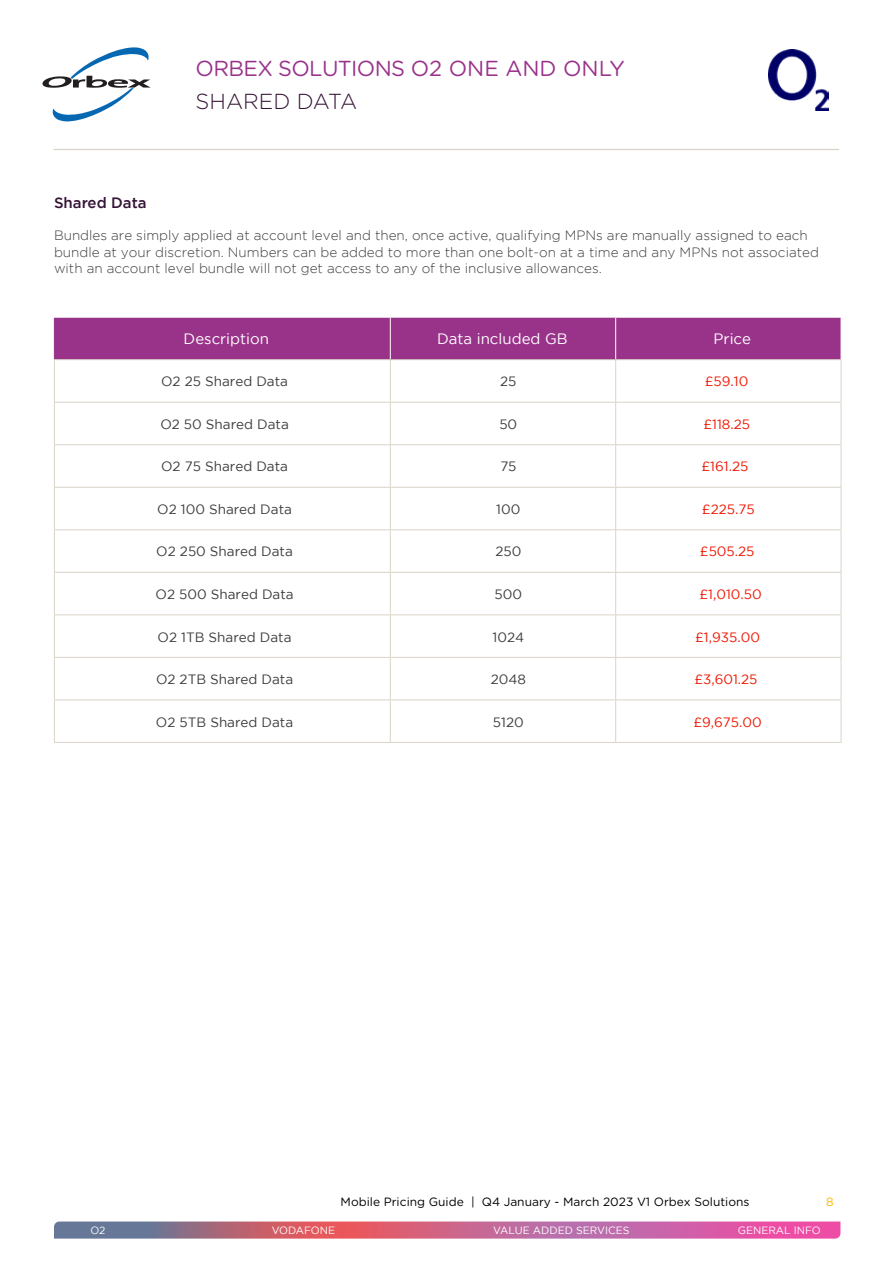
<style>
.page{position:relative;width:893px;height:1263px;background:#fff}
.page>*{position:absolute;margin:0;border:0;box-sizing:border-box;transform-origin:0 0}
.t1{font:21.75px "Gotham Rounded";letter-spacing:-.03em;color:#99338a}
.t2{font:300 21.75px "Gotham Rounded";color:#351436}
.t3{font:15px "Gotham";color:#fff}
.t4{font:500 15px "Gotham";color:#351436}
.t5{font:300 13.5px/16.5px "Gotham";color:#3c3c3b}
.t6{font:13.5px "Gotham";color:#3c3c3b}
.t7{font:13.5px "Gotham";color:#ef1600}
.t8{font:12px "Gotham Rounded";color:#000}
.t9{font:12px "Gotham Rounded";color:#fbba00}
.t10{font:10.5px "Gotham";color:#fff}
</style>
<div class="page">
<hr style="left:54px;top:149px;width:785px;height:1px;background:#dad4c8">
<svg style="left:54px;top:1221px;width:786px;height:17px;background:#c06893"></svg>
<div style="left:55px;top:318px;width:786px;height:41px;background:#99338a"></div>
<div style="left:390px;top:317px;width:226px;height:43px;background:#99338a"></div>
<hr style="left:54px;top:318px;width:1px;height:41px;background:#99338a">
<hr style="left:390px;top:317px;width:226px;height:1px;background:#fff">
<hr style="left:390px;top:318px;width:1px;height:41px;background:#fff">
<hr style="left:615px;top:318px;width:1px;height:41px;background:#fff">
<hr style="left:54px;top:359px;width:336px;height:1px;background:#dad4c8">
<hr style="left:54px;top:360px;width:1px;height:42px;background:#dad4c8">
<hr style="left:390px;top:359px;width:226px;height:1px;background:#dad4c8">
<hr style="left:390px;top:360px;width:1px;height:42px;background:#dad4c8">
<hr style="left:616px;top:359px;width:225px;height:1px;background:#dad4c8">
<hr style="left:615px;top:360px;width:1px;height:42px;background:#dad4c8">
<hr style="left:841px;top:360px;width:1px;height:42px;background:#dad4c8">
<hr style="left:54px;top:402px;width:336px;height:1px;background:#dad4c8">
<hr style="left:54px;top:403px;width:1px;height:41px;background:#dad4c8">
<hr style="left:390px;top:402px;width:226px;height:1px;background:#dad4c8">
<hr style="left:390px;top:403px;width:1px;height:41px;background:#dad4c8">
<hr style="left:616px;top:402px;width:225px;height:1px;background:#dad4c8">
<hr style="left:615px;top:403px;width:1px;height:41px;background:#dad4c8">
<hr style="left:841px;top:403px;width:1px;height:41px;background:#dad4c8">
<hr style="left:54px;top:444px;width:336px;height:1px;background:#dad4c8">
<hr style="left:54px;top:445px;width:1px;height:42px;background:#dad4c8">
<hr style="left:390px;top:444px;width:226px;height:1px;background:#dad4c8">
<hr style="left:390px;top:445px;width:1px;height:42px;background:#dad4c8">
<hr style="left:616px;top:444px;width:225px;height:1px;background:#dad4c8">
<hr style="left:615px;top:445px;width:1px;height:42px;background:#dad4c8">
<hr style="left:841px;top:445px;width:1px;height:42px;background:#dad4c8">
<hr style="left:54px;top:487px;width:336px;height:1px;background:#dad4c8">
<hr style="left:54px;top:488px;width:1px;height:41px;background:#dad4c8">
<hr style="left:390px;top:487px;width:226px;height:1px;background:#dad4c8">
<hr style="left:390px;top:488px;width:1px;height:41px;background:#dad4c8">
<hr style="left:616px;top:487px;width:225px;height:1px;background:#dad4c8">
<hr style="left:615px;top:488px;width:1px;height:41px;background:#dad4c8">
<hr style="left:841px;top:488px;width:1px;height:41px;background:#dad4c8">
<hr style="left:54px;top:529px;width:336px;height:1px;background:#dad4c8">
<hr style="left:54px;top:530px;width:1px;height:42px;background:#dad4c8">
<hr style="left:390px;top:529px;width:226px;height:1px;background:#dad4c8">
<hr style="left:390px;top:530px;width:1px;height:42px;background:#dad4c8">
<hr style="left:616px;top:529px;width:225px;height:1px;background:#dad4c8">
<hr style="left:615px;top:530px;width:1px;height:42px;background:#dad4c8">
<hr style="left:841px;top:530px;width:1px;height:42px;background:#dad4c8">
<hr style="left:54px;top:572px;width:336px;height:1px;background:#dad4c8">
<hr style="left:54px;top:573px;width:1px;height:41px;background:#dad4c8">
<hr style="left:390px;top:572px;width:226px;height:1px;background:#dad4c8">
<hr style="left:390px;top:573px;width:1px;height:41px;background:#dad4c8">
<hr style="left:616px;top:572px;width:225px;height:1px;background:#dad4c8">
<hr style="left:615px;top:573px;width:1px;height:41px;background:#dad4c8">
<hr style="left:841px;top:573px;width:1px;height:41px;background:#dad4c8">
<hr style="left:54px;top:614px;width:336px;height:1px;background:#dad4c8">
<hr style="left:54px;top:615px;width:1px;height:42px;background:#dad4c8">
<hr style="left:54px;top:657px;width:336px;height:1px;background:#dad4c8">
<hr style="left:54px;top:658px;width:1px;height:41px;background:#dad4c8">
<hr style="left:54px;top:699px;width:336px;height:1px;background:#dad4c8">
<hr style="left:54px;top:700px;width:1px;height:42px;background:#dad4c8">
<hr style="left:54px;top:742px;width:336px;height:1px;background:#dad4c8">
<hr style="left:390px;top:614px;width:226px;height:1px;background:#dad4c8">
<hr style="left:390px;top:615px;width:1px;height:42px;background:#dad4c8">
<hr style="left:390px;top:657px;width:226px;height:1px;background:#dad4c8">
<hr style="left:390px;top:658px;width:1px;height:41px;background:#dad4c8">
<hr style="left:390px;top:699px;width:226px;height:1px;background:#dad4c8">
<hr style="left:390px;top:700px;width:1px;height:42px;background:#dad4c8">
<hr style="left:390px;top:742px;width:226px;height:1px;background:#dad4c8">
<hr style="left:616px;top:614px;width:225px;height:1px;background:#dad4c8">
<hr style="left:615px;top:615px;width:1px;height:42px;background:#dad4c8">
<hr style="left:841px;top:615px;width:1px;height:42px;background:#dad4c8">
<hr style="left:616px;top:657px;width:225px;height:1px;background:#dad4c8">
<hr style="left:615px;top:658px;width:1px;height:41px;background:#dad4c8">
<hr style="left:841px;top:658px;width:1px;height:41px;background:#dad4c8">
<hr style="left:616px;top:699px;width:225px;height:1px;background:#dad4c8">
<hr style="left:615px;top:700px;width:1px;height:42px;background:#dad4c8">
<hr style="left:841px;top:700px;width:1px;height:42px;background:#dad4c8">
<hr style="left:616px;top:742px;width:225px;height:1px;background:#dad4c8">
<svg style="left:42px;top:47px;width:108px;height:74px"></svg>
<img style="left:769px;top:50px;width:60px;height:61px">
<h1 class="t1" style="left:196px;top:53px;width:431px">ORBEX SOLUTIONS O2 ONE AND ONLY</h1>
<h1 class="t2" style="left:196px;top:87px;width:163px">SHARED DATA</h1>
<p class="t4" style="left:54px;top:194px;width:94px">Shared Data</p>
<p class="t5" style="left:54px;top:227px;width:766px">Bundles are simply applied at account level and then, once active, qualifying MPNs are manually assigned to each bundle at your discretion. Numbers can be added to more than one bolt-on at a time and any MPNs not associated with an account level bundle will not get access to any of the inclusive allowances.</p>
<p class="t3" style="left:184px;top:331px;width:87px">Description</p>
<p class="t3" style="left:437px;top:331px;width:132px">Data included GB</p>
<p class="t3" style="left:714px;top:331px;width:39px">Price</p>
<p class="t6" style="left:161px;top:374px;width:128px">O2 25 Shared Data</p>
<p class="t6" style="left:500px;top:374px;width:18px">25</p>
<p class="t7" style="left:705px;top:374px;width:45px">£59.10</p>
<p class="t6" style="left:160px;top:417px;width:130px">O2 50 Shared Data</p>
<p class="t6" style="left:499px;top:417px;width:19px">50</p>
<p class="t7" style="left:704px;top:417px;width:48px">£118.25</p>
<p class="t6" style="left:161px;top:459px;width:128px">O2 75 Shared Data</p>
<p class="t6" style="left:500px;top:459px;width:17px">75</p>
<p class="t7" style="left:702px;top:459px;width:48px">£161.25</p>
<p class="t6" style="left:157px;top:502px;width:136px">O2 100 Shared Data</p>
<p class="t6" style="left:496px;top:502px;width:26px">100</p>
<p class="t7" style="left:702px;top:502px;width:54px">£225.75</p>
<p class="t6" style="left:156px;top:544px;width:138px">O2 250 Shared Data</p>
<p class="t6" style="left:495px;top:544px;width:28px">250</p>
<p class="t7" style="left:700px;top:544px;width:56px">£505.25</p>
<p class="t6" style="left:156px;top:587px;width:140px">O2 500 Shared Data</p>
<p class="t6" style="left:495px;top:587px;width:29px">500</p>
<p class="t7" style="left:699px;top:587px;width:64px">£1,010.50</p>
<p class="t6" style="left:158px;top:629px;width:135px">O2 1TB Shared Data</p>
<p class="t6" style="left:493px;top:629px;width:33px">1024</p>
<p class="t7" style="left:695px;top:629px;width:66px">£1,935.00</p>
<p class="t6" style="left:156px;top:672px;width:139px">O2 2TB Shared Data</p>
<p class="t6" style="left:491px;top:672px;width:37px">2048</p>
<p class="t7" style="left:694px;top:672px;width:65px">£3,601.25</p>
<p class="t6" style="left:156px;top:714px;width:139px">O2 5TB Shared Data</p>
<p class="t6" style="left:493px;top:714px;width:32px">5120</p>
<p class="t7" style="left:693px;top:714px;width:70px">£9,675.00</p>
<p class="t8" style="left:341px;top:1193px;width:410px">Mobile Pricing Guide | Q4 January - March 2023 V1 Orbex Solutions</p>
<p class="t9" style="left:826px;top:1193px;width:9px">8</p>
<p class="t10" style="left:90px;top:1225px;width:17px">O2</p>
<p class="t10" style="left:272px;top:1225px;width:65px">VODAFONE</p>
<p class="t10" style="left:493px;top:1225px;width:138px">VALUE ADDED SERVICES</p>
<p class="t10" style="left:738px;top:1225px;width:85px">GENERAL INFO</p>
</div>
